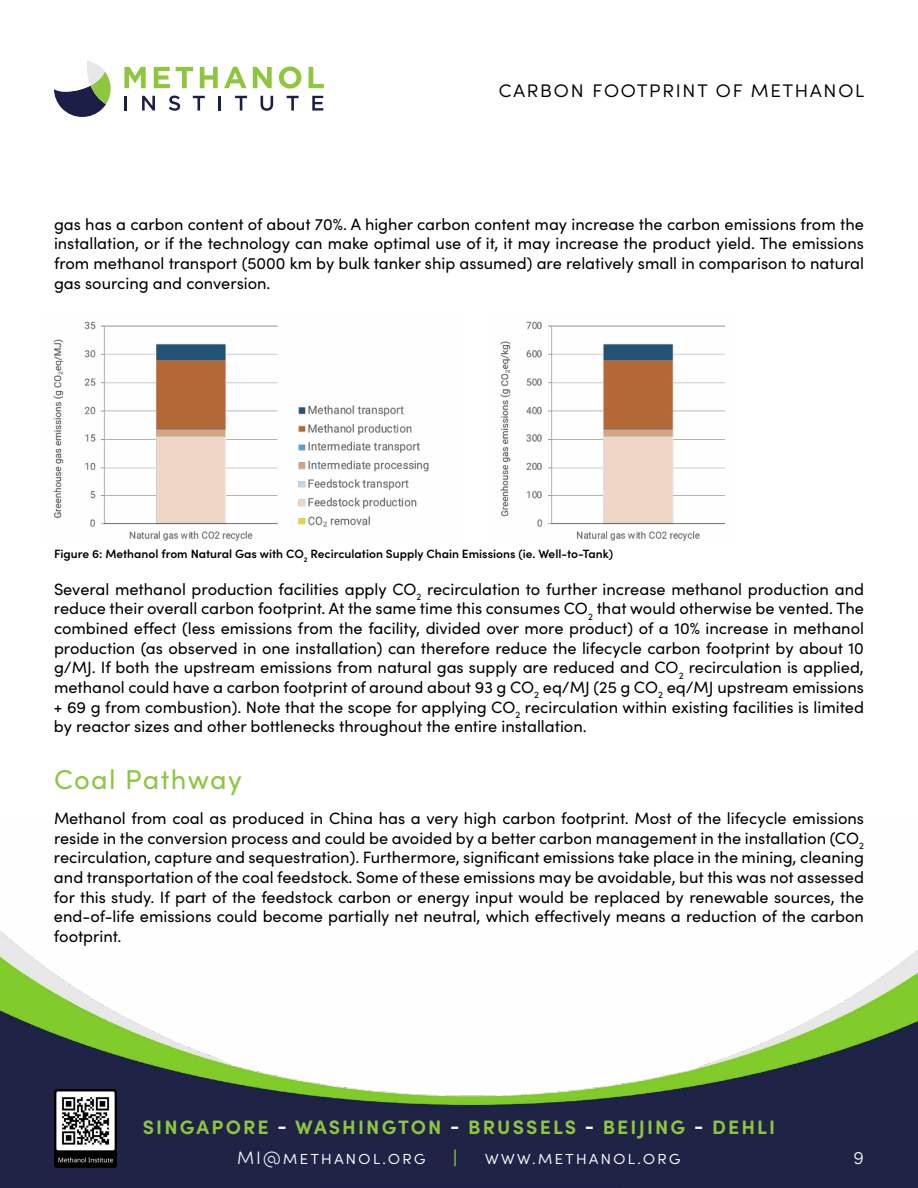
<style>
.page{position:relative;width:918px;height:1188px;background:#fff}
.page>*{position:absolute;margin:0;border:0;box-sizing:border-box;transform-origin:0 0}
.t1{font:27.3px "Sofia Pro";letter-spacing:.05em;color:#8dc63f}
.t2{font:300 22.5px "Sofia Pro";letter-spacing:.05em;color:#000}
.t3{font:700 19.5px "Sofia Pro";letter-spacing:.11em;color:#8dc63f}
.t4{font:300 18px "Sofia Pro";letter-spacing:.1em;color:#fff}
.t5{font:700 18px "Sofia Pro";color:#8dc63f}
.t6{font:16.35px/19.6px "Sofia Pro";color:#000;text-align:justify}
.t7{font:600 12px "Sofia Pro";color:#000}
.s1{color:#fff}
</style>
<div class="page">
<svg style="left:54px;top:61px;width:57px;height:56px"></svg>
<svg style="left:124px;top:67px;width:22px;height:21px"></svg>
<svg style="left:154px;top:67px;width:16px;height:21px"></svg>
<svg style="left:176px;top:67px;width:17px;height:21px"></svg>
<svg style="left:200px;top:67px;width:18px;height:21px"></svg>
<svg style="left:224px;top:67px;width:23px;height:21px"></svg>
<svg style="left:253px;top:67px;width:19px;height:21px"></svg>
<svg style="left:279px;top:67px;width:22px;height:22px"></svg>
<svg style="left:309px;top:67px;width:15px;height:21px"></svg>
<svg style="left:125px;top:96px;width:2px;height:15px"></svg>
<svg style="left:142px;top:96px;width:13px;height:15px"></svg>
<svg style="left:169px;top:96px;width:11px;height:15px"></svg>
<svg style="left:193px;top:96px;width:12px;height:15px"></svg>
<svg style="left:219px;top:96px;width:2px;height:15px"></svg>
<svg style="left:235px;top:96px;width:12px;height:15px"></svg>
<svg style="left:261px;top:96px;width:12px;height:15px"></svg>
<svg style="left:287px;top:96px;width:12px;height:15px"></svg>
<svg style="left:312px;top:96px;width:11px;height:15px"></svg>
<img style="left:0;top:931px;width:918px;height:257px">
<img style="left:54px;top:1089px;width:63px;height:79px">
<img style="left:53px;top:321px;width:376px;height:220px">
<img style="left:500px;top:321px;width:226px;height:220px">
<h2 class="t2" style="left:499px;top:73px;width:367px">carbon footprint of methanol</h2>
<p class="t6" style="left:54px;top:213px;width:812px">gas has a carbon content of about 70%. A higher carbon content may increase the carbon emissions from the installation, or if the technology can make optimal use of it, it may increase the product yield. The emissions from methanol transport (5000 km by bulk tanker ship assumed) are relatively small in comparison to natural gas sourcing and conversion.</p>
<p class="t7" style="left:54px;top:544px;width:561px">Figure 6: Methanol from Natural Gas with CO<sub>2</sub> Recirculation Supply Chain Emissions (ie. Well-to-Tank)</p>
<p class="t6" style="left:54px;top:578px;width:812px">Several methanol production facilities apply CO<sub>2</sub> recirculation to further increase methanol production and reduce their overall carbon footprint. At the same time this consumes CO<sub>2</sub> that would otherwise be vented. The combined effect (less emissions from the facility, divided over more product) of a 10% increase in methanol production (as observed in one installation) can therefore reduce the lifecycle carbon footprint by about 10 g/MJ. If both the upstream emissions from natural gas supply are reduced and CO<sub>2</sub> recirculation is applied, methanol could have a carbon footprint of around about 93 g CO<sub>2</sub> eq/MJ (25 g CO<sub>2</sub> eq/MJ upstream emissions + 69 g from combustion). Note that the scope for applying CO<sub>2</sub> recirculation within existing facilities is limited by reactor sizes and other bottlenecks throughout the entire installation.</p>
<h1 class="t1" style="left:54px;top:760px;width:189px">Coal Pathway</h1>
<p class="t6" style="left:54px;top:808px;width:812px">Methanol from coal as produced in China has a very high carbon footprint. Most of the lifecycle emissions reside in the conversion process and could be avoided by a better carbon management in the installation (CO<sub>2 </sub>recirculation, capture and sequestration). Furthermore, significant emissions take place in the mining, cleaning and transportation of the coal feedstock. Some of these emissions may be avoidable, but this was not assessed for this study. If part of the feedstock carbon or energy input would be replaced by renewable sources, the end-of-life emissions could become partially net neutral, which effectively means a reduction of the carbon footprint.</p>
<p class="t3" style="left:143px;top:1112px;width:634px">SINGAPORE <span class="s1">-</span> WASHINGTON <span class="s1">-</span> BRUSSELS <span class="s1">-</span> BEIJING <span class="s1">-</span> DEHLI</p>
<p class="t4" style="left:237px;top:1145px;width:190px">MI@methanol.org</p>
<p class="t5" style="left:453px;top:1144px;width:6px">|</p>
<p class="t4" style="left:485px;top:1145px;width:197px">www.methanol.org</p>
<p class="t4" style="left:854px;top:1145px;width:12px">9</p>
</div>
